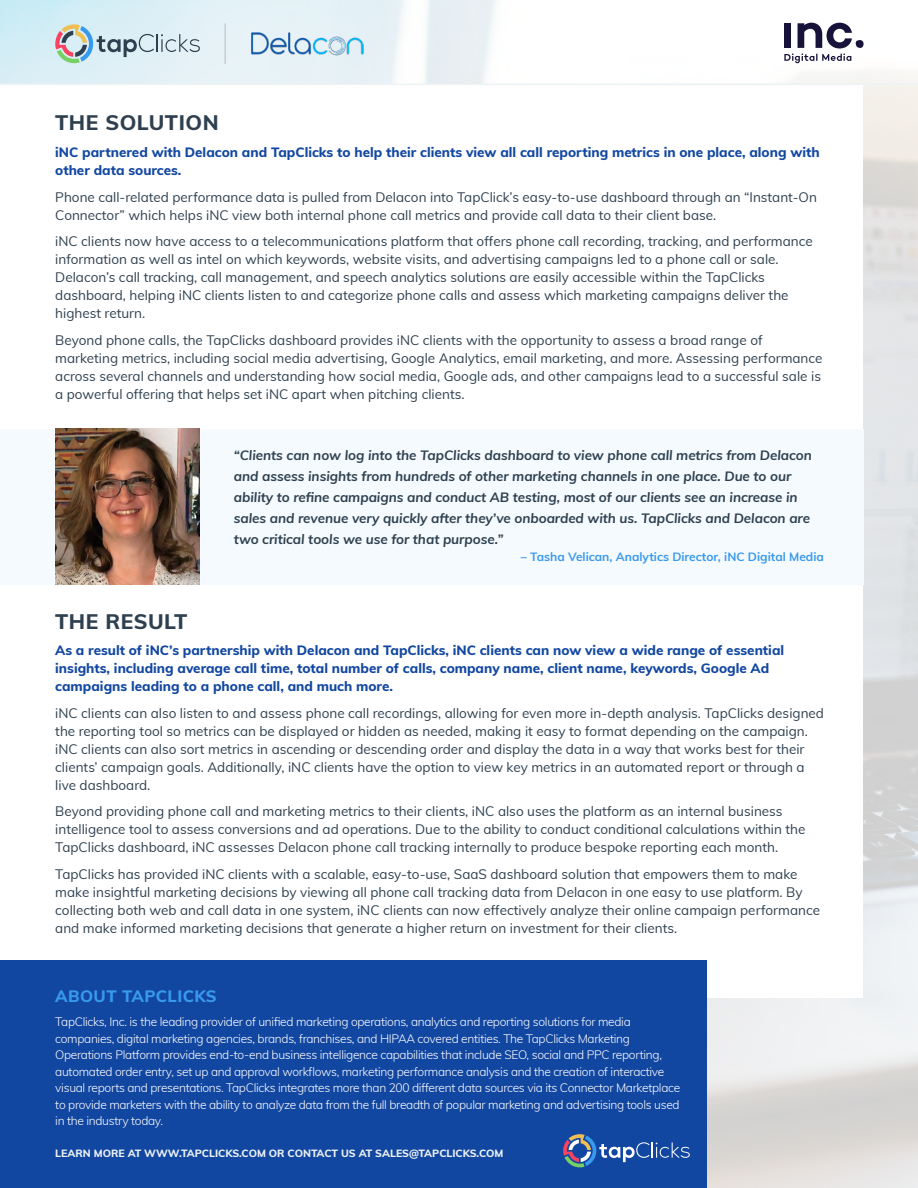
<style>
.page{position:relative;width:918px;height:1188px;background:#fff}
.page>*{position:absolute;margin:0;border:0;box-sizing:border-box;transform-origin:0 0}
.t1{font:800 21px "Muli";letter-spacing:.025em;color:#2e404f}
.t2{font:800 16.5px "Muli";letter-spacing:.025em;color:#3899ed}
.t3{font:13.5px/18px "Muli";color:#2e404f}
.t4{font:800 13.5px/18px "Muli";color:#1247a1}
.t5{font:italic 700 13.5px/21px "Muli";letter-spacing:-.005em;color:#2e404f}
.t6{font:300 12px/16.5px "Muli";letter-spacing:-.025em;color:#fff}
.t7{font:700 12px "Muli";color:#3899ed}
.t8{font:800 10.5px "Muli";color:#edf2f5}
</style>
<div class="page">
<hr style="left:224px;top:23px;width:2px;height:41px;background:#c4ced4">
<svg style="left:784px;top:23px;width:80px;height:40px"></svg>
<hr style="left:0;top:84px;width:918px;height:1px;background:#edf2f5">
<svg style="left:55px;top:24px;width:145px;height:39px;background:#c3d2d7"></svg>
<img style="left:251px;top:26px;width:113px;height:36px">
<div style="left:0;top:429px;width:864px;height:156px;background:#f5fafe"></div>
<img style="left:55px;top:429px;width:145px;height:156px">
<div style="left:0;top:961px;width:707px;height:227px;background:#1247a1"></div>
<svg style="left:563px;top:1134px;width:127px;height:33px"></svg>
<h1 class="t1" style="left:55px;top:107px;width:165px">THE SOLUTION</h1>
<p class="t4" style="left:55px;top:143px;width:766px">iNC partnered with Delacon and TapClicks to help their clients view all call reporting metrics in one place, along with other data sources.</p>
<p class="t3" style="left:55px;top:187px;width:763px">Phone call-related performance data is pulled from Delacon into TapClick’s easy-to-use dashboard through an “Instant-On<br>Connector” which helps iNC view both internal phone call metrics and provide call data to their client base.</p>
<p class="t3" style="left:55px;top:232px;width:759px">iNC clients now have access to a telecommunications platform that offers phone call recording, tracking, and performance information as well as intel on which keywords, website visits, and advertising campaigns led to a phone call or sale.<br>Delacon’s call tracking, call management, and speech analytics solutions are easily accessible within the TapClicks dashboard, helping iNC clients listen to and categorize phone calls and assess which marketing campaigns deliver the highest return.</p>
<p class="t3" style="left:55px;top:330px;width:769px">Beyond phone calls, the TapClicks dashboard provides iNC clients with the opportunity to assess a broad range of marketing metrics, including social media advertising, Google Analytics, email marketing, and more. Assessing performance across several channels and understanding how social media, Google ads, and other campaigns lead to a successful sale is a powerful offering that helps set iNC apart when pitching clients.</p>
<p class="t5" style="left:234px;top:444px;width:580px">“Clients can now log into the TapClicks dashboard to view phone call metrics from Delacon and assess insights from hundreds of other marketing channels in one place. Due to our ability to refine campaigns and conduct AB testing, most of our clients see an increase in sales and revenue very quickly after they’ve onboarded with us. TapClicks and Delacon are two critical tools we use for that purpose.”</p>
<p class="t7" style="left:521px;top:548px;width:305px">– Tasha Velican, Analytics Director, iNC Digital Media</p>
<h1 class="t1" style="left:55px;top:606px;width:133px">THE RESULT</h1>
<p class="t4" style="left:55px;top:641px;width:730px">As a result of iNC’s partnership with Delacon and TapClicks, iNC clients can now view a wide range of essential insights, including average call time, total number of calls, company name, client name, keywords, Google Ad campaigns leading to a phone call, and much more.</p>
<p class="t3" style="left:55px;top:703px;width:770px">iNC clients can also listen to and assess phone call recordings, allowing for even more in-depth analysis. TapClicks designed the reporting tool so metrics can be displayed or hidden as needed, making it easy to format depending on the campaign. iNC clients can also sort metrics in ascending or descending order and display the data in a way that works best for their clients’ campaign goals. Additionally, iNC clients have the option to view key metrics in an automated report or through a live dashboard.</p>
<p class="t3" style="left:55px;top:802px;width:752px">Beyond providing phone call and marketing metrics to their clients, iNC also uses the platform as an internal business intelligence tool to assess conversions and ad operations. Due to the ability to conduct conditional calculations within the<br>TapClicks dashboard, iNC assesses Delacon phone call tracking internally to produce bespoke reporting each month.</p>
<p class="t3" style="left:55px;top:864px;width:766px">TapClicks has provided iNC clients with a scalable, easy-to-use, SaaS dashboard solution that empowers them to make make insightful marketing decisions by viewing all phone call tracking data from Delacon in one easy to use platform. By collecting both web and call data in one system, iNC clients can now effectively analyze their online campaign performance and make informed marketing decisions that generate a higher return on investment for their clients.</p>
<p class="t2" style="left:55px;top:984px;width:163px">ABOUT TAPCLICKS</p>
<p class="t6" style="left:55px;top:1013px;width:626px">TapClicks, Inc. is the leading provider of unified marketing operations, analytics and reporting solutions for media companies, digital marketing agencies, brands, franchises, and HIPAA covered entities. The TapClicks Marketing Operations Platform provides end-to-end business intelligence capabilities that include SEO, social and PPC reporting, automated order entry, set up and approval workflows, marketing performance analysis and the creation of interactive visual reports and presentations. TapClicks integrates more than 200 different data sources via its Connector Marketplace to provide marketers with the ability to analyze data from the full breadth of popular marketing and advertising tools used in the industry today.</p>
<p class="t8" style="left:55px;top:1146px;width:450px">LEARN MORE AT WWW.TAPCLICKS.COM OR CONTACT US AT SALES@TAPCLICKS.COM</p>
</div>
